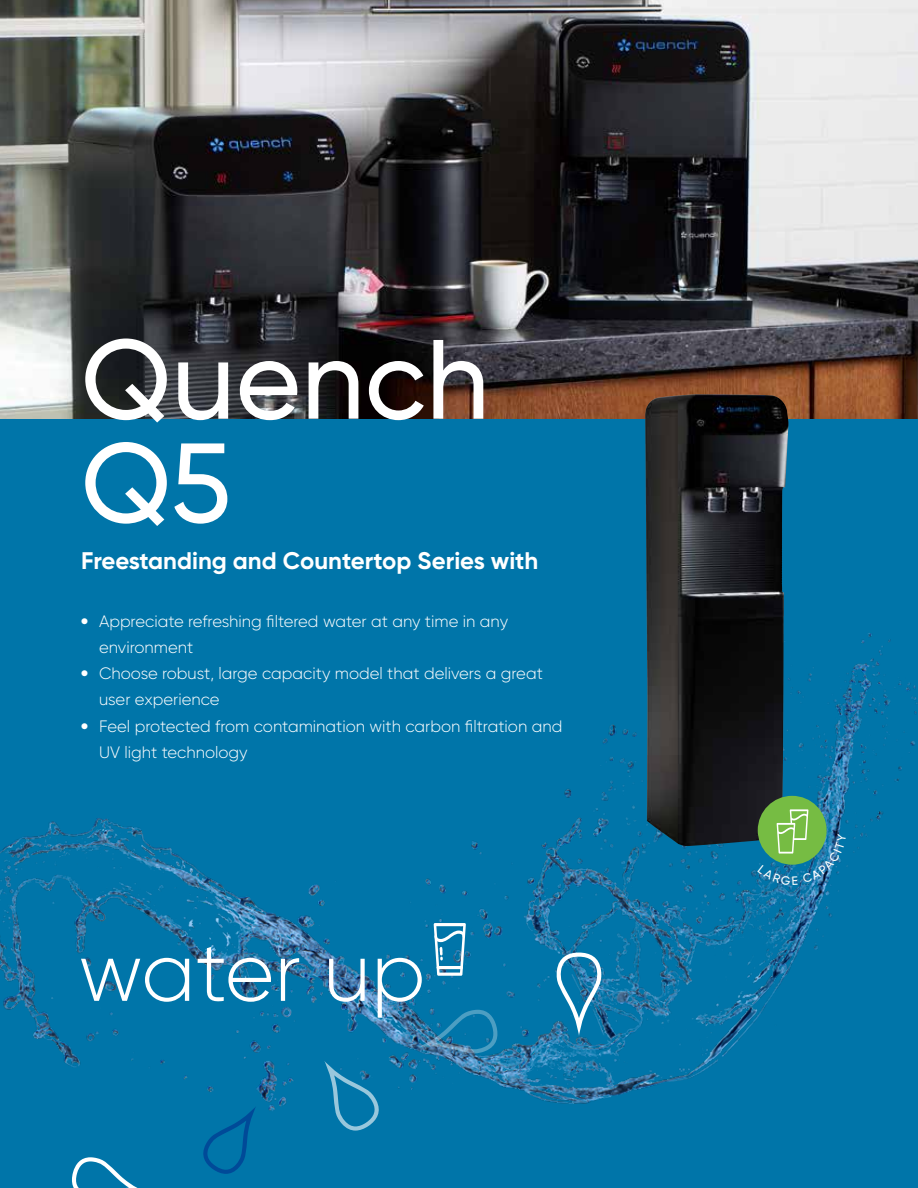
<style>
.page{position:relative;width:918px;height:1188px;background:#fff}
.page>*{position:absolute;margin:0;border:0;box-sizing:border-box;transform-origin:0 0}
.t1{font:500 112.5px/103.5px "Gilroy";color:#fff}
.t2{font:700 24px "Gilroy";color:#fff}
.t3{font:300 16.5px/26.2px "Gilroy";color:#fff}
.s1{font-weight:800}
</style>
<div class="page">
<div style="left:0;top:419px;width:918px;height:769px;background:#0075a9"></div>
<img style="left:0;top:633px;width:918px;height:478px">
<svg style="left:72px;top:1157px;width:66px;height:31px"></svg>
<svg style="left:200px;top:1106px;width:56px;height:68px"></svg>
<svg style="left:324px;top:1061px;width:56px;height:70px"></svg>
<svg style="left:555px;top:953px;width:48px;height:83px"></svg>
<svg style="left:81px;top:958px;width:108px;height:44px"></svg>
<svg style="left:198px;top:947px;width:73px;height:56px"></svg>
<svg style="left:281px;top:958px;width:18px;height:43px"></svg>
<svg style="left:378px;top:923px;width:121px;height:130px"></svg>
<svg style="left:329px;top:959px;width:36px;height:43px;background:#6c9bbc"></svg>
<img style="left:0;top:0;width:918px;height:419px">
<img style="left:645px;top:394px;width:143px;height:452px">
<div style="left:758px;top:796px;width:69px;height:69px;background:#76bc43;border-radius:50%"></div>
<svg style="left:757px;top:809px;width:89px;height:76px"></svg>
<h1 class="t1" style="left:81px;top:327px;width:410px">Quench<br>Q5</h1>
<h2 class="t2" style="left:81px;top:546px;width:459px">Freestanding and Countertop Series with</h2>
<p class="t3" style="left:99px;top:608px;width:411px;text-indent:-18px"><span class="s1">•</span> Appreciate refreshing filtered water at any time in any environment</p>
<p class="t3" style="left:99px;top:660px;width:445px;text-indent:-18px"><span class="s1">•</span> Choose robust, large capacity model that delivers a great user experience</p>
<p class="t3" style="left:99px;top:713px;width:465px;text-indent:-18px"><span class="s1">•</span> Feel protected from contamination with carbon filtration and<br>UV light technology</p>
</div>
